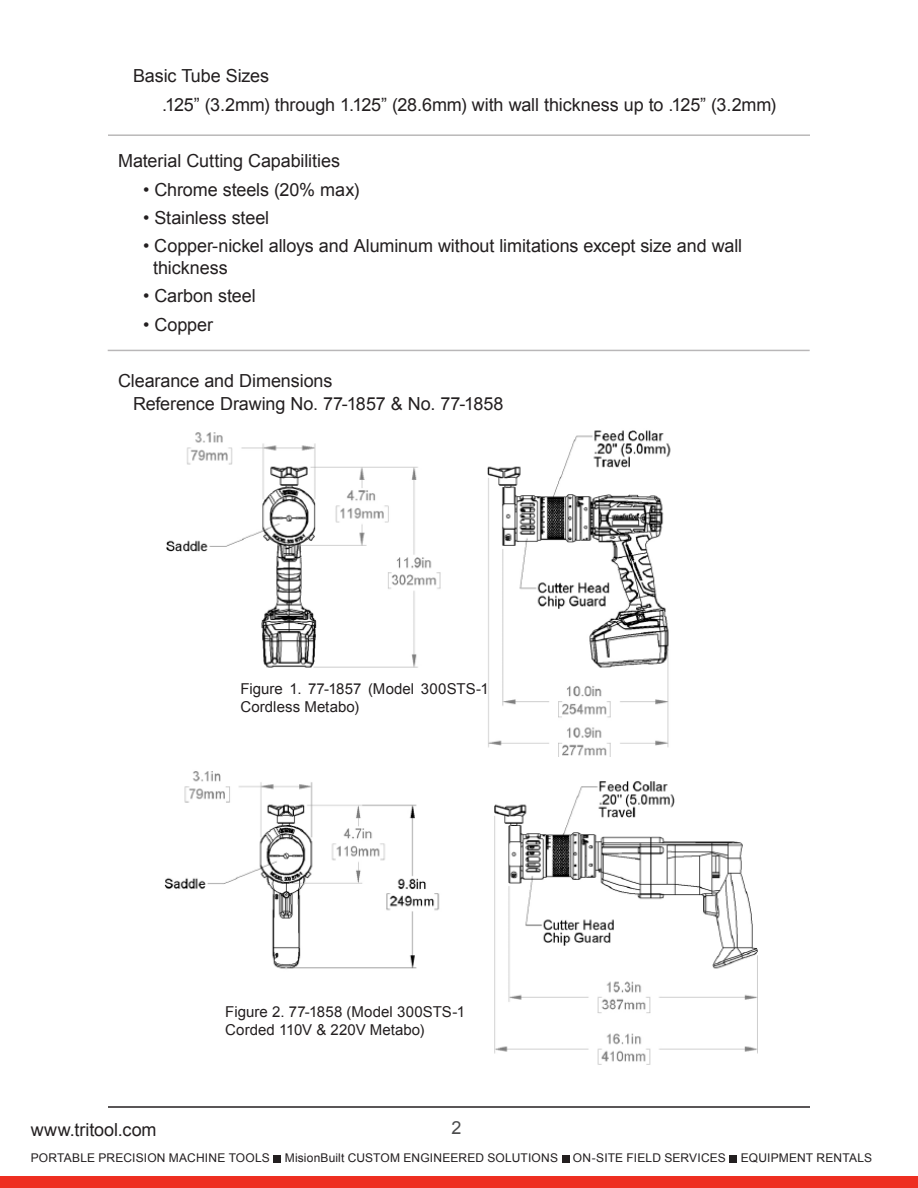
<style>
.page{position:relative;width:918px;height:1188px;background:#fff}
.page>*{position:absolute;margin:0;border:0;box-sizing:border-box;transform-origin:0 0}
.t1{font:72px "Arial";color:#231f20}
.t2{font:18px/21.6px "Arial";letter-spacing:-.005em;color:#231f20}
.t3{font:18px "Arial";color:#4b4c4d}
.t4{font:15px/18px "Arial";letter-spacing:.005em;color:#231f20}
.t5{font:12px "Arial";letter-spacing:.015em;color:#231f20}
</style>
<div class="page">
<hr style="left:108px;top:1106px;width:702px;height:2px;background:#231f20">
<div style="left:0;top:1177px;width:918px;height:11px;background:#ee2e21"></div>
<hr style="left:108px;top:134px;width:702px;height:2px;background:#231f20">
<hr style="left:108px;top:350px;width:702px;height:1px;background:#231f20">
<img style="left:166px;top:430px;width:505px;height:327px">
<img style="left:164px;top:771px;width:593px;height:294px">
<p class="t2" style="left:133px;top:65px;width:138px">Basic Tube Sizes</p>
<p class="t2" style="left:162px;top:94px;width:616px">.125” (3.2mm) through 1.125” (28.6mm) with wall thickness up to .125” (3.2mm)</p>
<p class="t2" style="left:118px;top:150px;width:224px">Material Cutting Capabilities</p>
<p class="t2" style="left:143px;top:179px;width:218px">• Chrome steels (20% max)</p>
<p class="t2" style="left:143px;top:207px;width:128px">• Stainless steel</p>
<p class="t2" style="left:153px;top:235px;width:591px;text-indent:-10px">• Copper-nickel alloys and Aluminum without limitations except size and wall thickness</p>
<p class="t2" style="left:143px;top:285px;width:114px">• Carbon steel</p>
<p class="t2" style="left:143px;top:314px;width:72px">• Copper</p>
<p class="t2" style="left:118px;top:370px;width:216px">Clearance and Dimensions</p>
<p class="t2" style="left:133px;top:393px;width:372px">Reference Drawing No. 77-1857 &amp; No. 77-1858</p>
<p class="t4" style="left:240px;top:680px;width:250px">Figure 1. 77-1857 (Model 300STS-1<br>Cordless Metabo)</p>
<p class="t2" style="left:31px;top:1119px;width:127px">www.tritool.com</p>
<p class="t4" style="left:225px;top:1003px;width:241px">Figure 2. 77-1858 (Model 300STS-1<br>Corded 110V &amp; 220V Metabo)</p>
<p class="t3" style="left:452px;top:1116px;width:12px">2</p>
<p class="t5" style="left:31px;top:1150px;width:241px">PORTABLE PRECISION MACHINE TOOLS</p>
<h1 class="t1" style="left:267px;top:1090px;width:22px">.</h1>
<p class="t5" style="left:285px;top:1150px;width:275px">MisionBuilt CUSTOM ENGINEERED SOLUTIONS</p>
<h1 class="t1" style="left:555px;top:1090px;width:22px">.</h1>
<p class="t5" style="left:573px;top:1150px;width:154px">ON-SITE FIELD SERVICES</p>
<h1 class="t1" style="left:723px;top:1090px;width:22px">.</h1>
<p class="t5" style="left:741px;top:1150px;width:133px">EQUIPMENT RENTALS</p>
</div>
